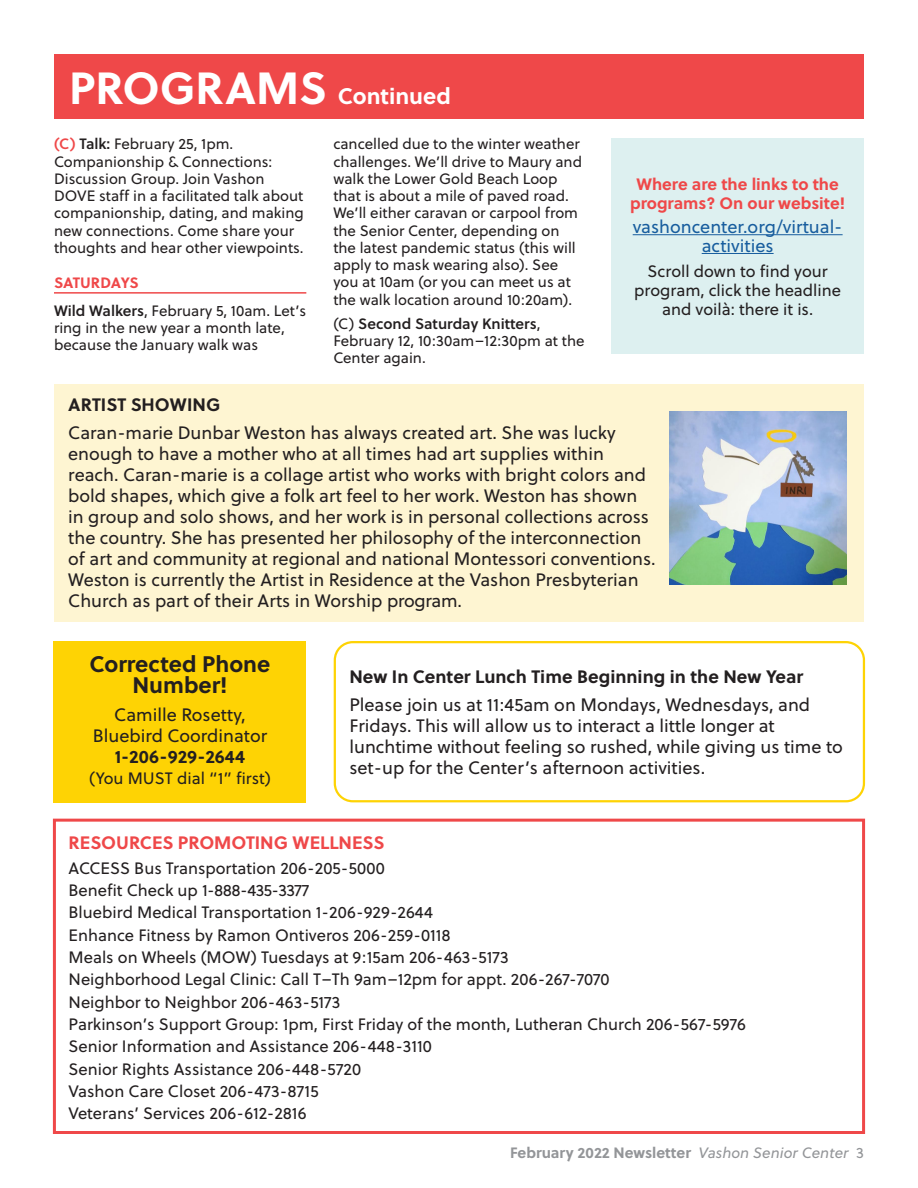
<style>
.page{position:relative;width:918px;height:1188px;background:#fff}
.page>*{position:absolute;margin:0;border:0;box-sizing:border-box;transform-origin:0 0}
.body{font:700 22.5px/21px "Soleil";color:#231f20;text-align:center}
.PROGRAM_HEADING{font:700 22.5px "Soleil";color:#fff}
.body-2{font:18px/21px "Soleil";color:#231f20}
.body-3{font:700 18px "Soleil";color:#231f20}
.body_13-12{font:18px/21px "Soleil";color:#231f20;text-align:center}
.body-4{font:18px/18.8px "Soleil";color:#175d9e;text-align:center}
.body-5{font:700 18px "Soleil";color:#ef4849}
.body-6{font:16.5px/18.8px "Soleil";color:#231f20;text-align:center}
.body-7{font:700 16.5px/18.8px "Soleil";color:#ef4849;text-align:center}
.body_13-12-2{font:15px/17.2px "Soleil";color:#231f20}
.t1{font:700 15px "Soleil";color:#939598}
.Program_day_of_week{font:700 15px "Soleil";letter-spacing:-.01em;color:#ef4849}
.s1{font-size:45px}
.s2{font-family:"Soleil Sb";color:#ef4849}
.s3{font-family:"Soleil Sb"}
.s4{font-weight:700}
.s5{font-weight:400;font-style:italic}
.s6{font-weight:400}
</style>
<div class="page">
<div style="left:54px;top:54px;width:810px;height:65px;background:#ef4849"></div>
<div style="left:53px;top:819px;width:812px;height:315px;border:3px solid #ef4849"></div>
<hr style="left:54px;top:292px;width:252px;height:2px;background:#ef4849">
<div style="left:55px;top:384px;width:809px;height:238px;background:#fef5d2"></div>
<img style="left:669px;top:412px;width:177px;height:172px">
<div style="left:611px;top:138px;width:253px;height:216px;background:#ddf0f0"></div>
<hr style="left:633px;top:234px;width:210px;height:1px;background:#175d9e">
<hr style="left:702px;top:253px;width:72px;height:1px;background:#175d9e">
<div style="left:54px;top:641px;width:252px;height:161px;background:#fed304"></div>
<div style="left:334px;top:641px;width:531px;height:161px;border:2px solid #fed304;border-radius:18px"></div>
<p class="PROGRAM_HEADING" style="left:69px;top:78px;width:383px"><span class="s1">PROGRAMS</span> Continued</p>
<p class="body_13-12-2" style="left:54px;top:135px;width:251px"><span class="s2">(C)</span> <span class="s3">Talk:</span> February 25, 1pm.<br>Companionship &amp; Connections:<br>Discussion Group. Join Vashon DOVE staff in a facilitated talk about companionship, dating, and making new connections. Come share your thoughts and hear other viewpoints.</p>
<p class="Program_day_of_week" style="left:54px;top:271px;width:86px">SATURDAYS</p>
<p class="body_13-12-2" style="left:54px;top:302px;width:254px"><span class="s3">Wild Walkers</span>, February 5, 10am. Let’s ring in the new year a month late, because the January walk was</p>
<p class="body_13-12-2" style="left:333px;top:135px;width:250px">cancelled due to the winter weather challenges. We’ll drive to Maury and walk the Lower Gold Beach Loop that is about a mile of paved road.<br>We’ll either caravan or carpool from the Senior Center, depending on the latest pandemic status (this will apply to mask wearing also). See you at 10am (or you can meet us at the walk location around 10:20am).</p>
<p class="body_13-12-2" style="left:333px;top:314px;width:253px">(C) <span class="s3">Second Saturday Knitters</span>,<br>February 12, 10:30am–12:30pm at the<br>Center again.</p>
<p class="body-7" style="left:630px;top:174px;width:217px">Where are the links to the programs? On our website!</p>
<p class="body-4" style="left:633px;top:217px;width:211px">vashoncenter.org/virtual&shy;activities</p>
<p class="body-6" style="left:634px;top:262px;width:208px">Scroll down to find your program, click the headline and voilà: there it is.</p>
<p class="body-3" style="left:68px;top:391px;width:154px">ARTIST SHOWING</p>
<p class="body-2" style="left:68px;top:422px;width:589px">Caran-marie Dunbar Weston has always created art. She was lucky enough to have a mother who at all times had art supplies within reach. Caran-marie is a collage artist who works with bright colors and bold shapes, which give a folk art feel to her work. Weston has shown in group and solo shows, and her work is in personal collections across the country. She has presented her philosophy of the interconnection of art and community at regional and national Montessori conventions.<br>Weston is currently the Artist in Residence at the Vashon Presbyterian Church as part of their Arts in Worship program.</p>
<p class="body" style="left:90px;top:652px;width:182px">Corrected Phone<br>Number!</p>
<p class="body_13-12" style="left:93px;top:703px;width:176px">Camille Rosetty,<br>Bluebird Coordinator<br><span class="s4">1-206-929-2644</span></p>
<p class="body-6" style="left:89px;top:768px;width:183px">(You MUST dial “1” first)</p>
<p class="body-3" style="left:349px;top:663px;width:455px">New In Center Lunch Time Beginning in the New Year</p>
<p class="body-2" style="left:349px;top:694px;width:495px">Please join us at 11:45am on Mondays, Wednesdays, and Fridays. This will allow us to interact a little longer at lunchtime without feeling so rushed, while giving us time to set-up for the Center’s afternoon activities.</p>
<p class="body-5" style="left:69px;top:829px;width:317px">RESOURCES PROMOTING WELLNESS</p>
<p class="body-6" style="left:69px;top:858px;width:318px">ACCESS Bus Transportation 206-205-5000</p>
<p class="body-6" style="left:69px;top:880px;width:242px">Benefit Check up 1-888-435-3377</p>
<p class="body-6" style="left:69px;top:903px;width:366px">Bluebird Medical Transportation 1-206-929-2644</p>
<p class="body-6" style="left:69px;top:925px;width:384px">Enhance Fitness by Ramon Ontiveros 206-259-0118</p>
<p class="body-6" style="left:69px;top:947px;width:442px">Meals on Wheels (MOW) Tuesdays at 9:15am 206-463-5173</p>
<p class="body-6" style="left:69px;top:970px;width:542px">Neighborhood Legal Clinic: Call T–Th 9am–12pm for appt. 206-267-7070</p>
<p class="body-6" style="left:69px;top:992px;width:273px">Neighbor to Neighbor 206-463-5173</p>
<p class="body-6" style="left:69px;top:1014px;width:679px">Parkinson’s Support Group: 1pm, First Friday of the month, Lutheran Church 206-567-5976</p>
<p class="body-6" style="left:69px;top:1037px;width:365px">Senior Information and Assistance 206-448-3110</p>
<p class="body-6" style="left:69px;top:1059px;width:294px">Senior Rights Assistance 206-448-5720</p>
<p class="body-6" style="left:69px;top:1081px;width:251px">Vashon Care Closet 206-473-8715</p>
<p class="body-6" style="left:69px;top:1104px;width:239px">Veterans’ Services 206-612-2816</p>
<p class="t1" style="left:510px;top:1141px;width:355px">February 2022 Newsletter <span class="s5">Vashon Senior Center</span> <span class="s6">3</span></p>
</div>
